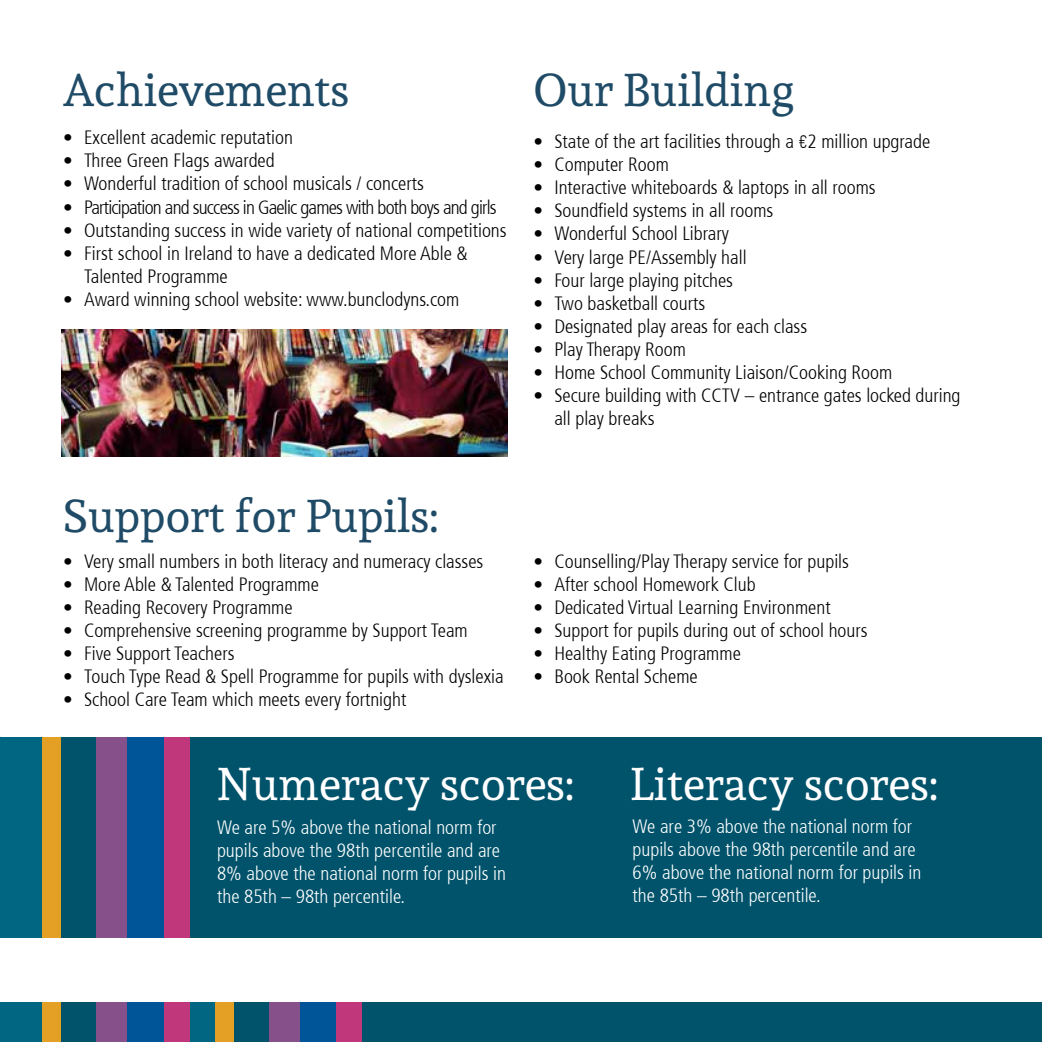
<style>
.page{position:relative;width:1042px;height:1042px;background:#fff}
.page>*{position:absolute;margin:0;border:0;box-sizing:border-box;transform-origin:0 0}
.t1{font:45.5px "Andada";color:#1f4b67}
.t2{font:45.5px "Andada";color:#fff}
.t3{font:300 condensed 19.25px/23.1px "Frutiger 47";color:#000}
.t4{font:300 condensed 19.25px/23.1px "Frutiger 47";color:#fff}
.t5{font:300 condensed 19.25px "Frutiger 47";letter-spacing:-.04em;color:#000}
.s1{font-family:"Marvel";font-weight:400;font-stretch:normal}
</style>
<div class="page">
<div style="left:0;top:737px;width:43px;height:201px;background:#006682"></div>
<div style="left:42px;top:737px;width:20px;height:201px;background:#e4a024"></div>
<div style="left:62px;top:737px;width:36px;height:201px;background:#00536b"></div>
<div style="left:189px;top:737px;width:853px;height:201px;background:#00536b"></div>
<div style="left:126px;top:737px;width:40px;height:201px;background:#005498"></div>
<div style="left:97px;top:737px;width:30px;height:201px;background:#86518a"></div>
<div style="left:164px;top:737px;width:25px;height:201px;background:#c0387b"></div>
<div style="left:0;top:1002px;width:43px;height:40px;background:#006682"></div>
<div style="left:189px;top:1002px;width:27px;height:40px;background:#006682"></div>
<div style="left:42px;top:1002px;width:20px;height:40px;background:#e4a024"></div>
<div style="left:215px;top:1002px;width:20px;height:40px;background:#e4a024"></div>
<div style="left:62px;top:1002px;width:36px;height:40px;background:#00536b"></div>
<div style="left:234px;top:1002px;width:37px;height:40px;background:#00536b"></div>
<div style="left:360px;top:1002px;width:682px;height:40px;background:#00536b"></div>
<div style="left:126px;top:1002px;width:40px;height:40px;background:#005498"></div>
<div style="left:298px;top:1002px;width:40px;height:40px;background:#005498"></div>
<div style="left:97px;top:1002px;width:30px;height:40px;background:#86518a"></div>
<div style="left:269px;top:1002px;width:31px;height:40px;background:#86518a"></div>
<div style="left:164px;top:1002px;width:25px;height:40px;background:#c0387b"></div>
<div style="left:336px;top:1002px;width:26px;height:40px;background:#c0387b"></div>
<img style="left:62px;top:330px;width:445px;height:126px">
<h1 class="t1" style="left:63px;top:63px;width:288px">Achievements</h1>
<p class="t3" style="left:63px;top:126px;width:231px">• Excellent academic reputation</p>
<p class="t3" style="left:63px;top:149px;width:213px">• Three Green Flags awarded</p>
<p class="t3" style="left:63px;top:172px;width:362px">• Wonderful tradition of school musicals / concerts</p>
<p class="t5" style="left:63px;top:196px;width:435px">• Participation and success in Gaelic games with both boys and girls</p>
<p class="t3" style="left:63px;top:219px;width:445px">• Outstanding success in wide variety of national competitions</p>
<p class="t3" style="left:84px;top:242px;width:385px;text-indent:-21px">• First school in Ireland to have a dedicated More Able &amp;<br>Talented Programme</p>
<p class="t3" style="left:63px;top:288px;width:398px">• Award winning school website: www.bunclodyns.com</p>
<h1 class="t1" style="left:63px;top:489px;width:377px">Support for Pupils:</h1>
<p class="t3" style="left:63px;top:550px;width:422px">• Very small numbers in both literacy and numeracy classes</p>
<p class="t3" style="left:63px;top:573px;width:257px">• More Able &amp; Talented Programme</p>
<p class="t3" style="left:63px;top:596px;width:231px">• Reading Recovery Programme</p>
<p class="t3" style="left:63px;top:619px;width:406px">• Comprehensive screening programme by Support Team</p>
<p class="t3" style="left:63px;top:642px;width:173px">• Five Support Teachers</p>
<p class="t3" style="left:63px;top:665px;width:442px">• Touch Type Read &amp; Spell Programme for pupils with dyslexia</p>
<p class="t3" style="left:63px;top:688px;width:345px">• School Care Team which meets every fortnight</p>
<h1 class="t1" style="left:533px;top:63px;width:263px">Our Building</h1>
<p class="t3" style="left:533px;top:130px;width:398px">• State of the art facilities through a <span class="s1">€</span>2 million upgrade</p>
<p class="t3" style="left:533px;top:153px;width:137px">• Computer Room</p>
<p class="t3" style="left:533px;top:176px;width:344px">• Interactive whiteboards &amp; laptops in all rooms</p>
<p class="t3" style="left:533px;top:199px;width:241px">• Soundfield systems in all rooms</p>
<p class="t3" style="left:533px;top:222px;width:197px">• Wonderful School Library</p>
<p class="t3" style="left:533px;top:246px;width:215px">• Very large PE/Assembly hall</p>
<p class="t3" style="left:533px;top:269px;width:201px">• Four large playing pitches</p>
<p class="t3" style="left:533px;top:292px;width:173px">• Two basketball courts</p>
<p class="t3" style="left:533px;top:315px;width:275px">• Designated play areas for each class</p>
<p class="t3" style="left:533px;top:338px;width:154px">• Play Therapy Room</p>
<p class="t3" style="left:533px;top:361px;width:360px">• Home School Community Liaison/Cooking Room</p>
<p class="t3" style="left:554px;top:384px;width:407px;text-indent:-21px">• Secure building with CCTV – entrance gates locked during all play breaks</p>
<p class="t3" style="left:533px;top:550px;width:317px">• Counselling/Play Therapy service for pupils</p>
<p class="t3" style="left:533px;top:573px;width:224px">• After school Homework Club</p>
<p class="t3" style="left:533px;top:596px;width:299px">• Dedicated Virtual Learning Environment</p>
<p class="t3" style="left:533px;top:619px;width:336px">• Support for pupils during out of school hours</p>
<p class="t3" style="left:533px;top:642px;width:209px">• Healthy Eating Programme</p>
<p class="t3" style="left:533px;top:665px;width:166px">• Book Rental Scheme</p>
<h1 class="t2" style="left:217px;top:756px;width:723px">Numeracy scores: Literacy scores:</h1>
<p class="t4" style="left:217px;top:816px;width:290px">We are 5% above the national norm for pupils above the 98th percentile and are 8% above the national norm for pupils in the 85th – 98th percentile.</p>
<p class="t4" style="left:632px;top:815px;width:290px">We are 3% above the national norm for pupils above the 98th percentile and are 6% above the national norm for pupils in the 85th – 98th percentile.</p>
</div>
